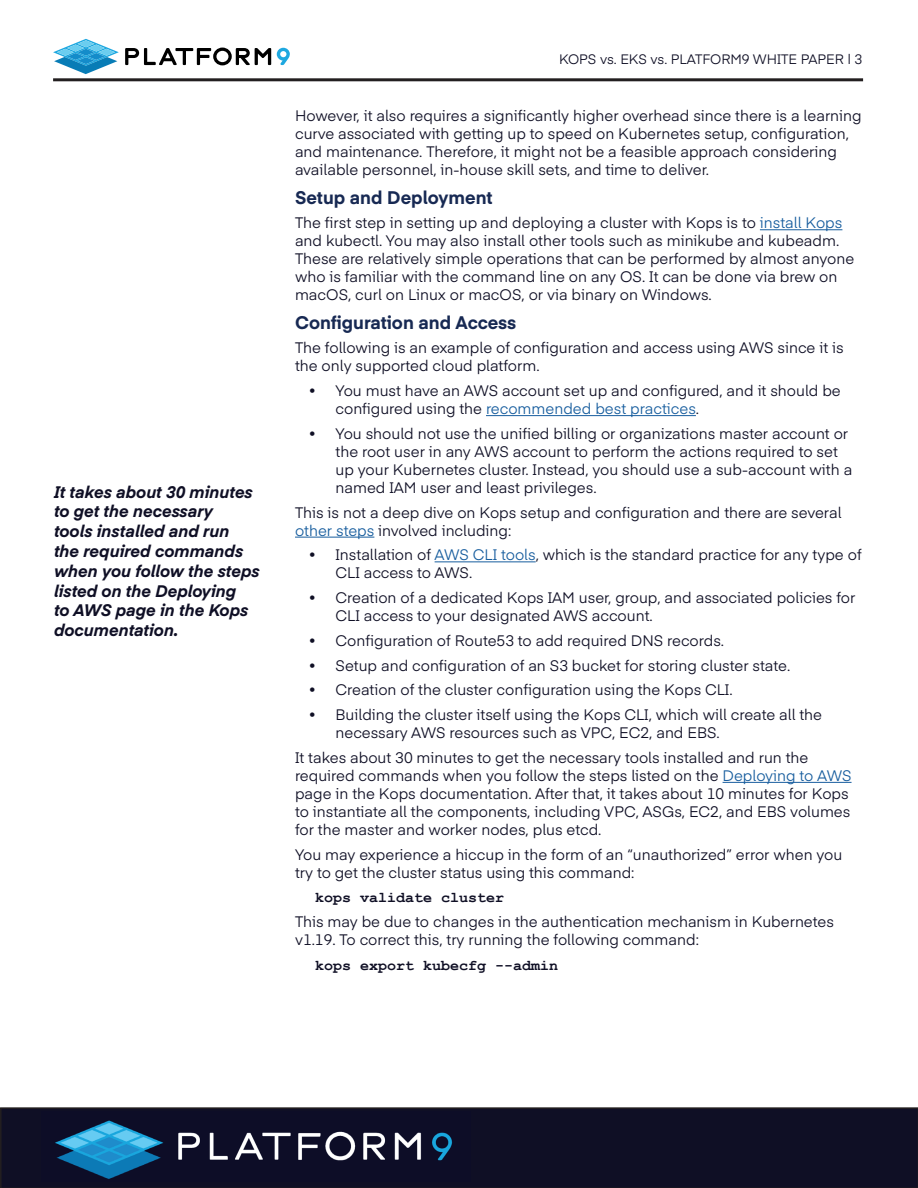
<style>
.page{position:relative;width:918px;height:1188px;background:#fff}
.page>*{position:absolute;margin:0;border:0;box-sizing:border-box;transform-origin:0 0}
.Heading_3{font:700 18px "Eina 04";color:#172953}
.quote{font:italic 700 16.5px/19.8px "Eina 04";color:#0f0f25}
.copy{font:15px/18px "Eina 04";color:#0f0f25}
.code_body{font:700 15px "Courier New";color:#0f0f25}
.copy-2{font:13.5px "Eina 04";color:#0f0f25}
.s1{color:#175d9e}
</style>
<div class="page">
<div style="left:0;top:1107px;width:918px;height:81px;background:#0f0f25"></div>
<img style="left:42px;top:1111px;width:428px;height:71px">
<hr style="left:53px;top:78px;width:810px;height:3px;background:#231f20">
<svg style="left:277px;top:48px;width:13px;height:17px"></svg>
<svg style="left:125px;top:48px;width:146px;height:17px"></svg>
<svg style="left:53px;top:39px;width:66px;height:35px"></svg>
<hr style="left:760px;top:229px;width:82px;height:1px;background:#175d9e">
<hr style="left:486px;top:415px;width:210px;height:1px;background:#175d9e">
<hr style="left:295px;top:537px;width:79px;height:1px;background:#175d9e">
<hr style="left:435px;top:561px;width:101px;height:1px;background:#175d9e">
<hr style="left:723px;top:782px;width:129px;height:1px;background:#175d9e">
<p class="quote" style="left:54px;top:481px;width:207px">It takes about 30 minutes to get the necessary<br>tools installed and run<br>the required commands when you follow the steps listed on the Deploying<br>to AWS page in the Kops documentation.</p>
<p class="copy-2" style="left:559px;top:49px;width:305px">KOPS vs. EKS vs. PLATFORM9 WHITE PAPER | 3</p>
<p class="copy" style="left:295px;top:106px;width:568px">However, it also requires a significantly higher overhead since there is a learning curve associated with getting up to speed on Kubernetes setup, configuration, and maintenance. Therefore, it might not be a feasible approach considering available personnel, in-house skill sets, and time to deliver.</p>
<p class="Heading_3" style="left:295px;top:184px;width:199px">Setup and Deployment</p>
<p class="copy" style="left:295px;top:213px;width:561px">The first step in setting up and deploying a cluster with Kops is to <span class="s1">install Kops </span>and kubectl. You may also install other tools such as minikube and kubeadm.<br>These are relatively simple operations that can be performed by almost anyone who is familiar with the command line on any OS. It can be done via brew on macOS, curl on Linux or macOS, or via binary on Windows.</p>
<p class="Heading_3" style="left:295px;top:309px;width:223px">Configuration and Access</p>
<p class="copy" style="left:295px;top:338px;width:550px">The following is an example of configuration and access using AWS since it is the only supported cloud platform.</p>
<p class="copy" style="left:336px;top:381px;width:507px;text-indent:-27px">• You must have an AWS account set up and configured, and it should be configured using the <span class="s1">recommended best practices</span>.</p>
<p class="copy" style="left:336px;top:423px;width:518px;text-indent:-27px">• You should not use the unified billing or organizations master account or the root user in any AWS account to perform the actions required to set up your Kubernetes cluster. Instead, you should use a sub-account with a named IAM user and least privileges.</p>
<p class="copy" style="left:295px;top:502px;width:548px">This is not a deep dive on Kops setup and configuration and there are several <span class="s1">other steps</span> involved including:</p>
<p class="copy" style="left:336px;top:545px;width:528px;text-indent:-27px">• Installation of <span class="s1">AWS CLI tools</span>, which is the standard practice for any type of<br>CLI access to AWS.</p>
<p class="copy" style="left:336px;top:588px;width:521px;text-indent:-27px">• Creation of a dedicated Kops IAM user, group, and associated policies for<br>CLI access to your designated AWS account.</p>
<p class="copy" style="left:309px;top:630px;width:417px">• Configuration of Route53 to add required DNS records.</p>
<p class="copy" style="left:309px;top:655px;width:483px">• Setup and configuration of an S3 bucket for storing cluster state.</p>
<p class="copy" style="left:309px;top:680px;width:426px">• Creation of the cluster configuration using the Kops CLI.</p>
<p class="copy" style="left:336px;top:705px;width:488px;text-indent:-27px">• Building the cluster itself using the Kops CLI, which will create all the necessary AWS resources such as VPC, EC2, and EBS.</p>
<p class="copy" style="left:295px;top:747px;width:558px">It takes about 30 minutes to get the necessary tools installed and run the required commands when you follow the steps listed on the <span class="s1">Deploying to AWS </span>page in the Kops documentation. After that, it takes about 10 minutes for Kops to instantiate all the components, including VPC, ASGs, EC2, and EBS volumes for the master and worker nodes, plus etcd.</p>
<p class="copy" style="left:295px;top:844px;width:549px">You may experience a hiccup in the form of an “unauthorized” error when you try to get the cluster status using this command:</p>
<p class="code_body" style="left:315px;top:888px;width:191px">kops validate cluster</p>
<p class="copy" style="left:295px;top:912px;width:540px">This may be due to changes in the authentication mechanism in Kubernetes v1.19. To correct this, try running the following command:</p>
<p class="code_body" style="left:315px;top:956px;width:245px">kops export kubecfg --admin</p>
</div>
